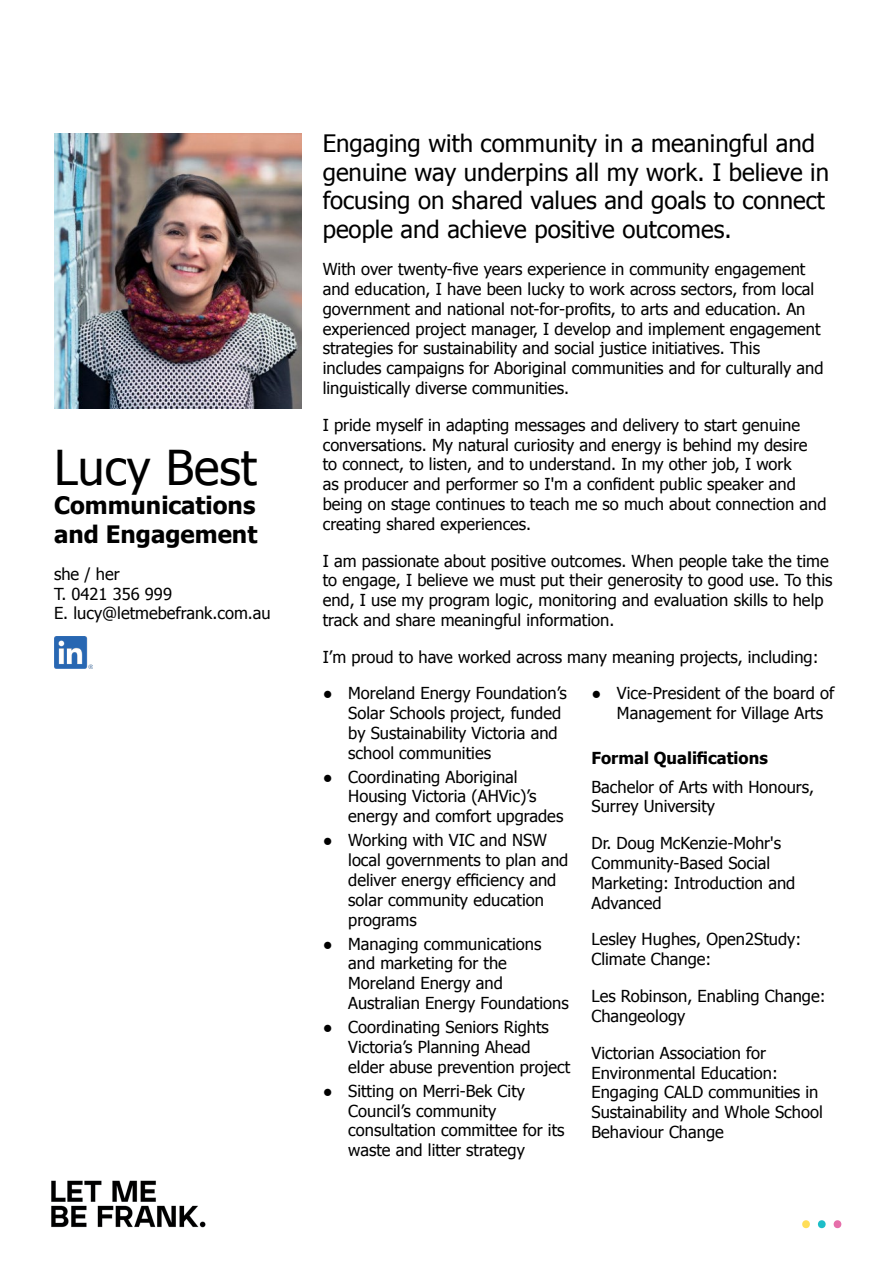
<style>
.page{position:relative;width:893px;height:1263px;background:#fff}
.page>*{position:absolute;margin:0;border:0;box-sizing:border-box;transform-origin:0 0}
.t1{font:69px "Minion Pro";color:#ffde58}
.t2{font:48px "Tahoma";color:#000}
.t3{font:24px/28.8px "Tahoma";color:#000}
.t4{font:700 24px/28.8px "Tahoma";color:#000}
.t5{font:16.5px/19.8px "Tahoma";color:#000}
.t6{font:700 16.5px "Tahoma";color:#000}
.s1{color:#1ebec8}
.s2{color:#e66faa}
</style>
<div class="page">
<img style="left:54px;top:134px;width:247px;height:274px">
<img style="left:51px;top:1180px;width:155px;height:48px">
<img style="left:54px;top:636px;width:39px;height:33px">
<h2 class="t2" style="left:54px;top:436px;width:204px">Lucy Best</h2>
<h3 class="t4" style="left:54px;top:489px;width:205px">Communications and Engagement</h3>
<p class="t5" style="left:54px;top:563px;width:218px">she / her<br>T. 0421 356 999<br>E. lucy@letmebefrank.com.au</p>
<h3 class="t3" style="left:323px;top:128px;width:508px">Engaging with community in a meaningful and genuine way underpins all my work. I believe in focusing on shared values and goals to connect people and achieve positive outcomes.</h3>
<p class="t5" style="left:323px;top:258px;width:502px">With over twenty-five years experience in community engagement and education, I have been lucky to work across sectors, from local government and national not-for-profits, to arts and education. An experienced project manager, I develop and implement engagement strategies for sustainability and social justice initiatives. This<br>includes campaigns for Aboriginal communities and for culturally and linguistically diverse communities.</p>
<p class="t5" style="left:323px;top:414px;width:505px">I pride myself in adapting messages and delivery to start genuine conversations. My natural curiosity and energy is behind my desire<br>to connect, to listen, and to understand. In my other job, I work<br>as producer and performer so I'm a confident public speaker and being on stage continues to teach me so much about connection and creating shared experiences.</p>
<p class="t5" style="left:323px;top:550px;width:511px">I am passionate about positive outcomes. When people take the time to engage, I believe we must put their generosity to good use. To this end, I use my program logic, monitoring and evaluation skills to help track and share meaningful information.</p>
<p class="t5" style="left:323px;top:646px;width:497px">I’m proud to have worked across many meaning projects, including:</p>
<p class="t5" style="left:617px;top:682px;width:219px;text-indent:-25px">● Vice-President of the board of<br>Management for Village Arts</p>
<p class="t6" style="left:591px;top:747px;width:178px">Formal Qualifications</p>
<p class="t5" style="left:591px;top:776px;width:224px">Bachelor of Arts with Honours,<br>Surrey University</p>
<p class="t5" style="left:591px;top:832px;width:205px">Dr. Doug McKenzie-Mohr's<br>Community-Based Social<br>Marketing: Introduction and<br>Advanced</p>
<p class="t5" style="left:591px;top:929px;width:211px">Lesley Hughes, Open2Study:<br>Climate Change:</p>
<p class="t5" style="left:591px;top:985px;width:236px">Les Robinson, Enabling Change:<br>Changeology</p>
<p class="t5" style="left:591px;top:1042px;width:233px">Victorian Association for<br>Environmental Education:<br>Engaging CALD communities in<br>Sustainability and Whole School<br>Behaviour Change</p>
<p class="t5" style="left:348px;top:682px;width:220px;text-indent:-25px">● Moreland Energy Foundation’s<br>Solar Schools project, funded by Sustainability Victoria and school communities</p>
<p class="t5" style="left:348px;top:766px;width:217px;text-indent:-25px">● Coordinating Aboriginal<br>Housing Victoria (AHVic)’s energy and comfort upgrades</p>
<p class="t5" style="left:348px;top:830px;width:222px;text-indent:-25px">● Working with VIC and NSW local governments to plan and deliver energy efficiency and solar community education programs</p>
<p class="t5" style="left:348px;top:933px;width:222px;text-indent:-25px">● Managing communications and marketing for the<br>Moreland Energy and<br>Australian Energy Foundations</p>
<p class="t5" style="left:348px;top:1016px;width:223px;text-indent:-25px">● Coordinating Seniors Rights<br>Victoria’s Planning Ahead elder abuse prevention project</p>
<p class="t5" style="left:348px;top:1080px;width:218px;text-indent:-25px">● Sitting on Merri-Bek City<br>Council’s community consultation committee for its waste and litter strategy</p>
<h1 class="t1" style="left:798px;top:1159px;width:49px">.<span class="s1">.</span><span class="s2">.</span></h1>
</div>
